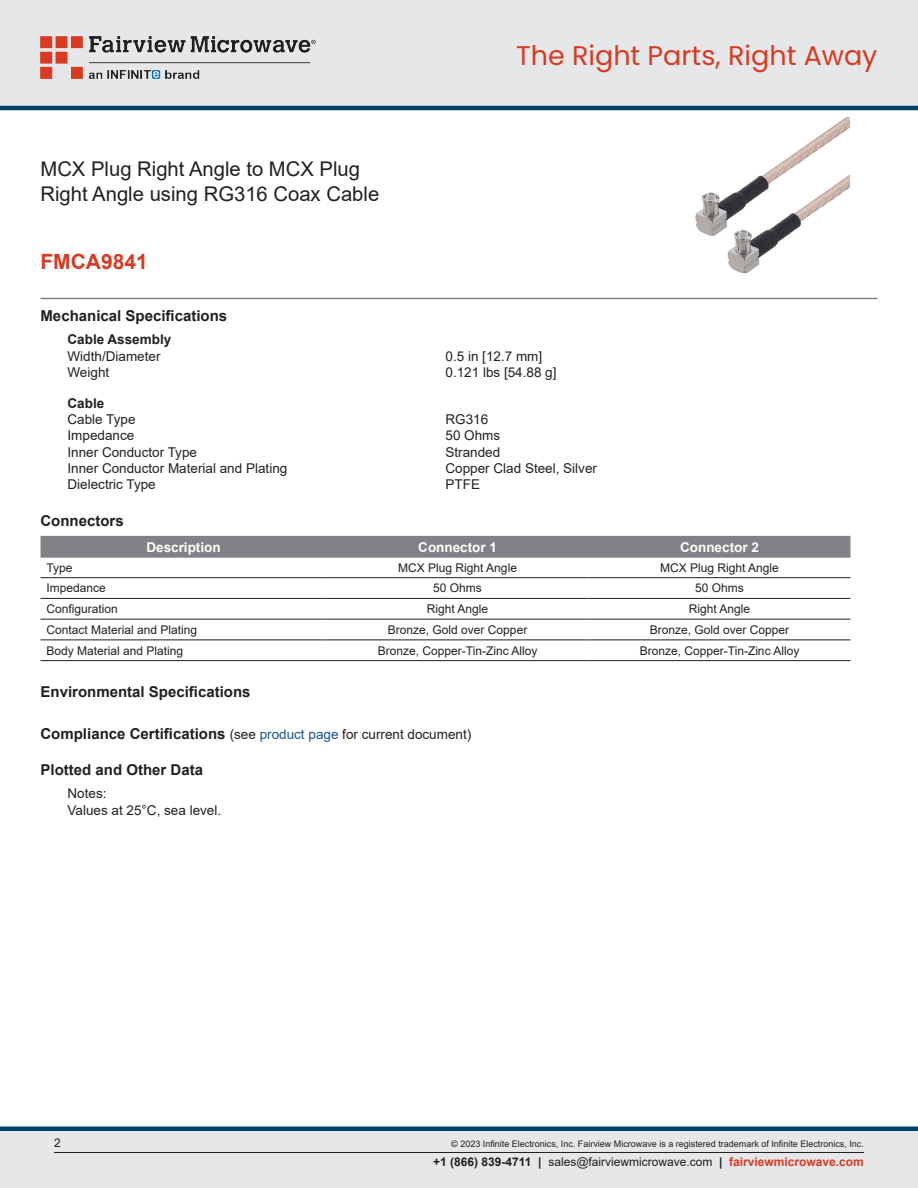
<style>
.page{position:relative;width:918px;height:1188px;background:#fff}
.page>*{position:absolute;margin:0;border:0;box-sizing:border-box;transform-origin:0 0}
.t1{font:27px "Poppins";color:#d83a22}
.Branded_Part_No{font:700 21px "Arial";color:#d83a22}
.Web_Description_Para{font:20.25px/24.3px "Arial";color:#231f20}
.Head1_for_Compliance{font:700 15px "Arial";color:#231f20}
.Head1{font:700 15px "Arial";color:#231f20}
.Specs_Para{font:13.5px "Arial";color:#231f20}
.Table_Header{font:700 13.5px "Arial";color:#fff}
.Specs_Notes_Para{font:13.5px "Arial";color:#231f20}
.Head2_after_Head1{font:700 13.5px "Arial";color:#231f20}
.Head3{font:700 13.5px "Arial";color:#231f20}
.Table_Body{font:12px "Arial";color:#231f20}
.Table_Body_Left{font:12px "Arial";color:#231f20}
.Copyright_disclaimer{font:9px "Arial";color:#231f20}
.s1{font-weight:400;font-size:13.5px}
.s2{font-weight:400;font-size:13.5px;color:#1a5392}
.s3{font-weight:700}
.s4{font-weight:700;color:#d83a22}
</style>
<div class="page">
<div style="left:0;top:1131px;width:918px;height:57px;background:#e6e7e9"></div>
<div style="left:0;top:1126px;width:918px;height:5px;background:#004268"></div>
<div style="left:0;top:0;width:918px;height:108px;background:#e6e7e9"></div>
<hr style="left:0;top:106px;width:918px;height:4px;background:#004268">
<img style="left:40px;top:36px;width:276px;height:42px">
<hr style="left:54px;top:1152px;width:810px;height:1px;background:#231f20">
<hr style="left:40px;top:298px;width:838px;height:1px;background:#808285">
<img style="left:695px;top:117px;width:154px;height:157px">
<div style="left:40px;top:536px;width:810px;height:22px;background:#808285"></div>
<hr style="left:40px;top:577px;width:287px;height:1px;background:#231f20">
<hr style="left:327px;top:577px;width:262px;height:1px;background:#231f20">
<hr style="left:589px;top:577px;width:261px;height:1px;background:#231f20">
<hr style="left:40px;top:598px;width:287px;height:1px;background:#231f20">
<hr style="left:327px;top:598px;width:262px;height:1px;background:#231f20">
<hr style="left:589px;top:598px;width:261px;height:1px;background:#231f20">
<hr style="left:40px;top:619px;width:287px;height:1px;background:#231f20">
<hr style="left:327px;top:619px;width:262px;height:1px;background:#231f20">
<hr style="left:589px;top:619px;width:261px;height:1px;background:#231f20">
<hr style="left:40px;top:640px;width:287px;height:1px;background:#231f20">
<hr style="left:327px;top:640px;width:262px;height:1px;background:#231f20">
<hr style="left:589px;top:640px;width:261px;height:1px;background:#231f20">
<hr style="left:40px;top:660px;width:287px;height:1px;background:#231f20">
<hr style="left:327px;top:660px;width:262px;height:1px;background:#231f20">
<hr style="left:589px;top:660px;width:261px;height:1px;background:#231f20">
<h1 class="Web_Description_Para" style="left:40px;top:157px;width:340px">MCX Plug Right Angle to MCX Plug<br>Right Angle using RG316 Coax Cable</h1>
<p class="Branded_Part_No" style="left:40px;top:247px;width:109px">FMCA9841</p>
<h1 class="t1" style="left:516px;top:40px;width:363px">The Right Parts, Right Away</h1>
<p class="Head1" style="left:40px;top:306px;width:188px">Mechanical Specifications</p>
<p class="Head2_after_Head1" style="left:68px;top:330px;width:105px">Cable Assembly</p>
<p class="Specs_Para" style="left:68px;top:347px;width:95px">Width/Diameter</p>
<p class="Specs_Para" style="left:446px;top:347px;width:98px">0.5 in [12.7 mm]</p>
<p class="Specs_Para" style="left:68px;top:363px;width:43px">Weight</p>
<p class="Specs_Para" style="left:446px;top:363px;width:113px">0.121 lbs [54.88 g]</p>
<p class="Head3" style="left:68px;top:394px;width:38px">Cable</p>
<p class="Specs_Para" style="left:68px;top:410px;width:70px">Cable Type</p>
<p class="Specs_Para" style="left:446px;top:410px;width:44px">RG316</p>
<p class="Specs_Para" style="left:68px;top:426px;width:68px">Impedance</p>
<p class="Specs_Para" style="left:446px;top:426px;width:56px">50 Ohms</p>
<p class="Specs_Para" style="left:68px;top:443px;width:131px">Inner Conductor Type</p>
<p class="Specs_Para" style="left:446px;top:443px;width:56px">Stranded</p>
<p class="Specs_Para" style="left:68px;top:459px;width:221px">Inner Conductor Material and Plating</p>
<p class="Specs_Para" style="left:446px;top:459px;width:153px">Copper Clad Steel, Silver</p>
<p class="Specs_Para" style="left:68px;top:475px;width:90px">Dielectric Type</p>
<p class="Specs_Para" style="left:446px;top:475px;width:36px">PTFE</p>
<p class="Head1" style="left:40px;top:510px;width:85px">Connectors</p>
<p class="Table_Header" style="left:146px;top:537px;width:76px">Description</p>
<p class="Table_Header" style="left:418px;top:537px;width:80px">Connector 1</p>
<p class="Table_Header" style="left:680px;top:537px;width:80px">Connector 2</p>
<p class="Table_Body_Left" style="left:46px;top:559px;width:28px">Type</p>
<p class="Table_Body" style="left:398px;top:559px;width:120px">MCX Plug Right Angle</p>
<p class="Table_Body" style="left:660px;top:559px;width:120px">MCX Plug Right Angle</p>
<p class="Table_Body_Left" style="left:46px;top:580px;width:61px">Impedance</p>
<p class="Table_Body" style="left:433px;top:580px;width:50px">50 Ohms</p>
<p class="Table_Body" style="left:695px;top:580px;width:50px">50 Ohms</p>
<p class="Table_Body_Left" style="left:46px;top:601px;width:73px">Configuration</p>
<p class="Table_Body" style="left:427px;top:601px;width:63px">Right Angle</p>
<p class="Table_Body" style="left:689px;top:601px;width:63px">Right Angle</p>
<p class="Table_Body_Left" style="left:46px;top:621px;width:152px">Contact Material and Plating</p>
<p class="Table_Body" style="left:388px;top:621px;width:141px">Bronze, Gold over Copper</p>
<p class="Table_Body" style="left:650px;top:621px;width:141px">Bronze, Gold over Copper</p>
<p class="Table_Body_Left" style="left:46px;top:642px;width:138px">Body Material and Plating</p>
<p class="Table_Body" style="left:378px;top:642px;width:161px">Bronze, Copper-Tin-Zinc Alloy</p>
<p class="Table_Body" style="left:640px;top:642px;width:161px">Bronze, Copper-Tin-Zinc Alloy</p>
<p class="Head1" style="left:40px;top:681px;width:212px">Environmental Specifications</p>
<p class="Head1_for_Compliance" style="left:40px;top:724px;width:432px">Compliance Certifications <span class="s1">(see</span> <span class="s2">product page</span> <span class="s1">for current document)</span></p>
<p class="Head1_for_Compliance" style="left:40px;top:760px;width:164px">Plotted and Other Data</p>
<p class="Specs_Notes_Para" style="left:68px;top:784px;width:41px">Notes:</p>
<p class="Specs_Notes_Para" style="left:68px;top:801px;width:155px">Values at 25°C, sea level.</p>
<p class="Table_Body" style="left:54px;top:1135px;width:8px">2</p>
<p class="Copyright_disclaimer" style="left:451px;top:1138px;width:414px">© 2023 Infinite Electronics, Inc. Fairview Microwave is a registered trademark of Infinite Electronics, Inc.</p>
<p class="Table_Body" style="left:433px;top:1153px;width:432px"><span class="s3">+1 (866) 839-4711 |</span> sales@fairviewmicrowave.com <span class="s3">|</span> <span class="s4">fairviewmicrowave.com</span></p>
</div>
